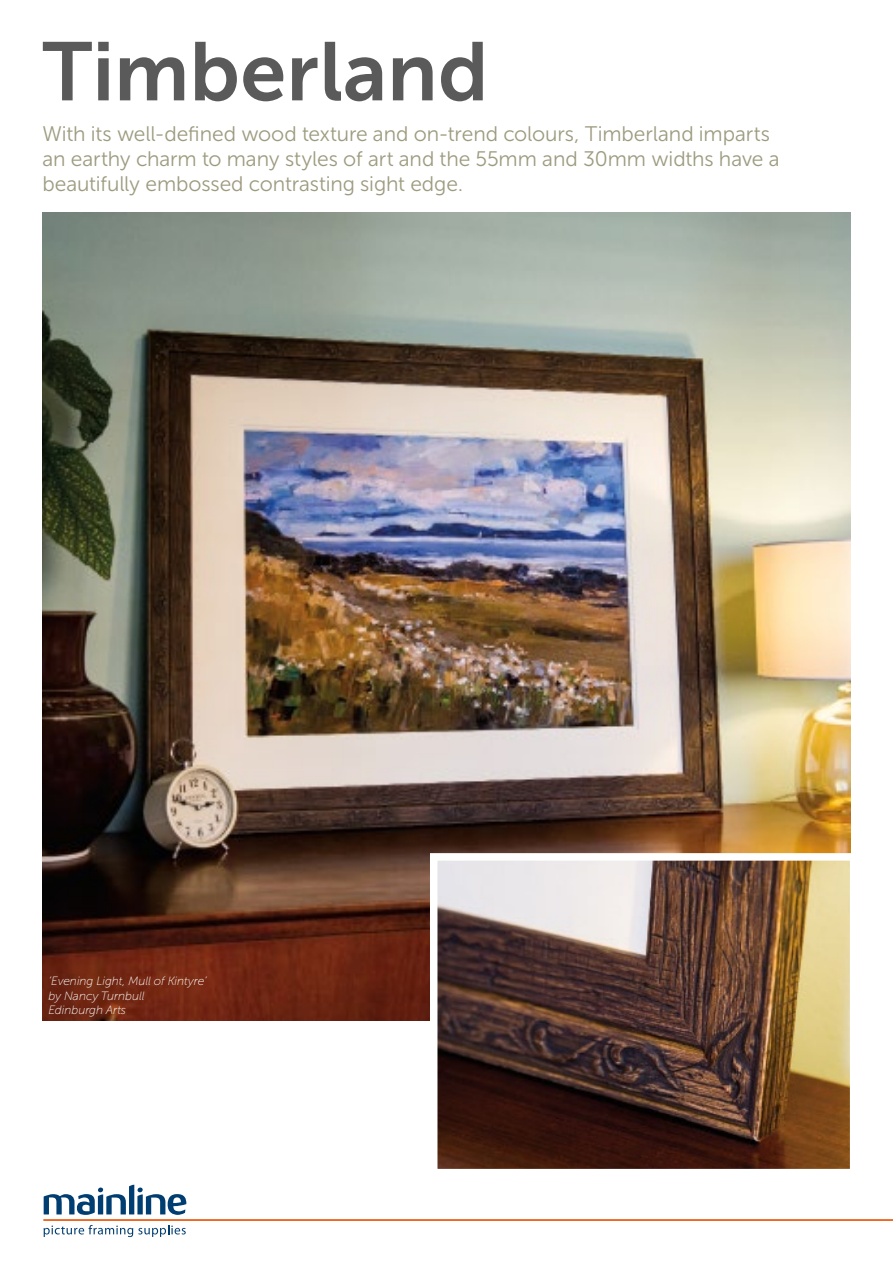
<style>
.page{position:relative;width:893px;height:1263px;background:#fff}
.page>*{position:absolute;margin:0;border:0;box-sizing:border-box;transform-origin:0 0}
.t1{font:82.5px "Museo Sans Cyrl 700";color:#5a5a5a}
.t2{font:21px/25.2px "Museo Sans Cyrl 300";letter-spacing:-.005em;color:#9d9b7f}
.t3{font:italic 12px/14.4px "Museo Sans Cyrl 100";color:#fff}
</style>
<div class="page">
<svg style="left:44px;top:1225px;width:142px;height:12px"></svg>
<svg style="left:44px;top:1185px;width:142px;height:30px"></svg>
<hr style="left:43px;top:1219px;width:850px;height:2px;background:#ec5c11">
<img style="left:43px;top:213px;width:807px;height:807px">
<img style="left:439px;top:862px;width:409px;height:305px">
<div style="left:430px;top:853px;width:427px;height:323px;border:8px solid #fff"></div>
<h1 class="t1" style="left:42px;top:26px;width:448px">Timberland</h1>
<p class="t2" style="left:43px;top:121px;width:739px">With its well-defined wood texture and on-trend colours, Timberland imparts an earthy charm to many styles of art and the 55mm and 30mm widths have a beautifully embossed contrasting sight edge.</p>
<p class="t3" style="left:48px;top:974px;width:160px">‘Evening Light, Mull of Kintyre’ by Nancy Turnbull<br>Edinburgh Arts</p>
</div>
